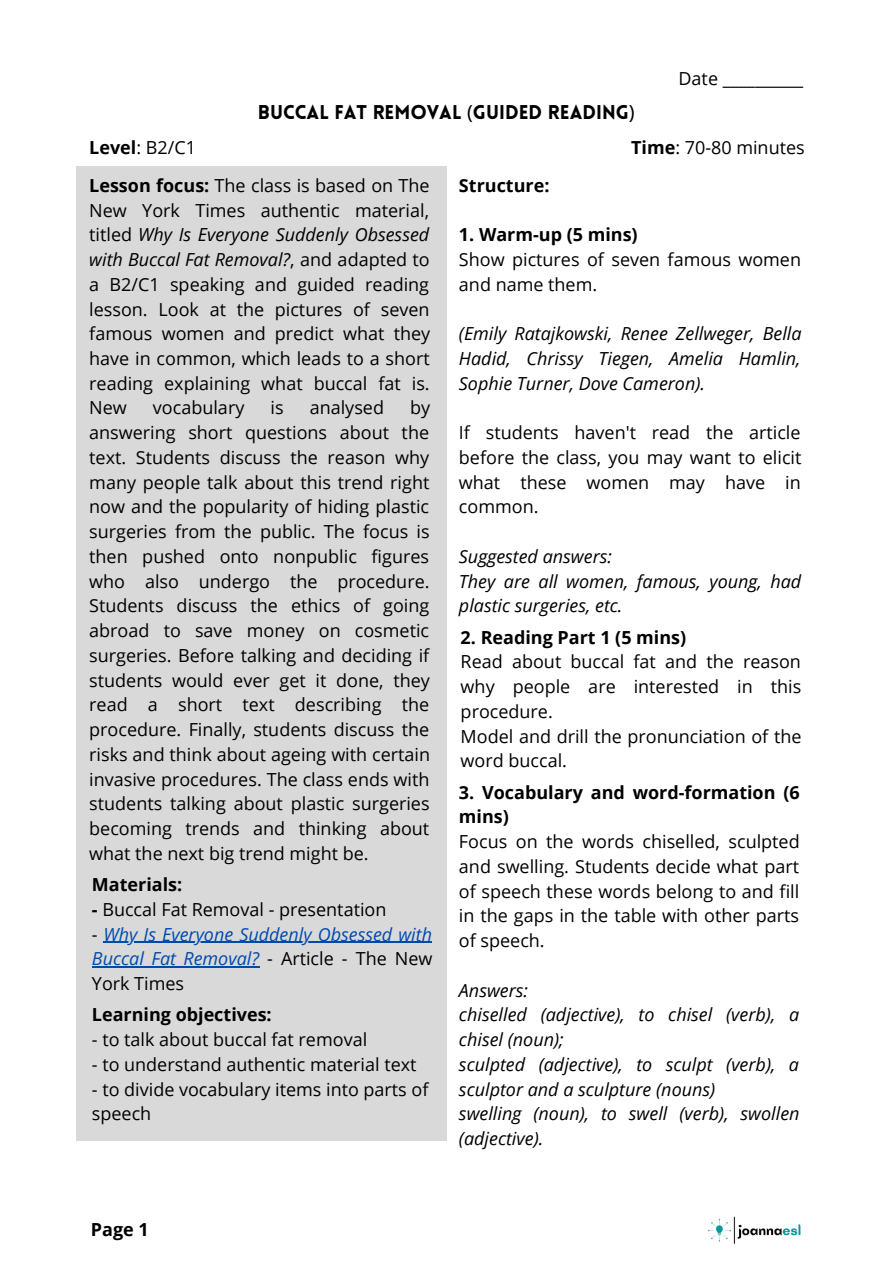
<style>
.page{position:relative;width:893px;height:1264px;background:#fff}
.page>*{position:absolute;margin:0;border:0;box-sizing:border-box;transform-origin:0 0}
.t1{font:900 19.5px "Lovelo";color:#000}
.t2{font:18px/24.8px "Open Sans";color:#000;text-align:justify}
.t3{font:italic 18px/24.8px "Open Sans";color:#000}
.t4{font:700 18px/24.8px "Open Sans";color:#000}
.t5{font:italic 18px/24.8px "Open Sans";color:#004aad;text-align:justify}
.s1{font-family:"Noto Sans";font-weight:400}
.s2{font-weight:700}
.s3{font-style:italic}
.s4{font-style:normal;color:#000}
</style>
<div class="page">
<div style="left:76px;top:167px;width:370px;height:973px;background:#d9d9d9"></div>
<img style="left:708px;top:1216px;width:93px;height:28px">
<hr style="left:103px;top:941px;width:329px;height:1px;background:#004aad">
<hr style="left:92px;top:966px;width:167px;height:1px;background:#004aad">
<p class="t2" style="left:678px;top:66px;width:126px">Date __________</p>
<p class="t1" style="left:258px;top:104px;width:378px">BUCCAL FAT REMOVAL <span class="s1">(</span>GUIDED READING<span class="s1">)</span></p>
<p class="t2" style="left:631px;top:134px;width:175px"><span class="s2">Time</span>: 70-80 minutes</p>
<p class="t2" style="left:89px;top:172px;width:342px"><span class="s2">Lesson focus:</span> The class is based on The New York Times authentic material, titled <span class="s3">Why Is Everyone Suddenly Obsessed with Buccal Fat Removal?</span>, and adapted to a B2/C1 speaking and guided reading lesson. Look at the pictures of seven famous women and predict what they have in common, which leads to a short reading explaining what buccal fat is.<br>New</p>
<p class="t2" style="left:89px;top:134px;width:108px"><span class="s2">Level</span>: B2/C1</p>
<p class="t4" style="left:459px;top:172px;width:92px">Structure:</p>
<p class="t4" style="left:459px;top:222px;width:180px">1. Warm-up (5 mins)</p>
<p class="t2" style="left:459px;top:247px;width:343px">Show pictures of seven famous women and name them.</p>
<p class="t3" style="left:459px;top:321px;width:344px;text-align:justify">(Emily Ratajkowski, Renee Zellweger, Bella Hadid, Chrissy Tiegen, Amelia Hamlin, Sophie Turner, Dove Cameron).</p>
<p class="t2" style="left:459px;top:420px;width:344px">If students haven't read the article before the class, you may want to elicit what these women may have in common.</p>
<p class="t3" style="left:459px;top:543px;width:344px">Suggested answers:<br>They are all women, famous, young, had plastic surgeries, etc.</p>
<p class="t4" style="left:460px;top:624px;width:227px">2. Reading Part 1 (5 mins)</p>
<p class="t2" style="left:460px;top:649px;width:342px;text-align:left">Read about buccal fat and the reason why people are interested in this procedure.<br>Model and drill the pronunciation of the word buccal.</p>
<p class="t4" style="left:459px;top:779px;width:342px">3. Vocabulary and word-formation (6 mins)</p>
<p class="t2" style="left:459px;top:828px;width:342px">Focus on the words chiselled, sculpted and swelling. Students decide what part of speech these words belong to and fill in the gaps in the table with other parts of speech.</p>
<p class="t3" style="left:459px;top:977px;width:342px">Answers:<br>chiselled (adjective), to chisel (verb), a chisel (noun);<br>sculpted (adjective), to sculpt (verb), a sculptor and a sculpture (nouns)<br>swelling (noun), to swell (verb), swollen (adjective).</p>
<p class="t2" style="left:89px;top:395px;width:342px;text-indent:321px">by answering short questions about the text. Students discuss the reason why many people talk about this trend right now and the popularity of hiding plastic surgeries from the public. The focus is then pushed onto nonpublic figures who also undergo the procedure.<br>Students discuss the ethics of going abroad to save money on cosmetic surgeries. Before talking and deciding if students would ever get it done, they read a short text describing the procedure. Finally, students discuss the risks and think about ageing with certain invasive procedures. The class ends with students talking about plastic surgeries becoming trends and thinking about what the next big trend might be.</p>
<p class="t4" style="left:92px;top:871px;width:92px">Materials:</p>
<p class="t2" style="left:92px;top:896px;width:296px"><span class="s2">-</span> Buccal Fat Removal - presentation</p>
<p class="t5" style="left:92px;top:921px;width:342px"><span class="s4">-</span> Why Is Everyone Suddenly Obsessed with Buccal Fat Removal? <span class="s4">- Article - The New York Times</span></p>
<p class="t4" style="left:92px;top:1001px;width:181px">Learning objectives:</p>
<p class="t2" style="left:92px;top:1026px;width:277px">- to talk about buccal fat removal</p>
<p class="t2" style="left:92px;top:1051px;width:326px">- to understand authentic material text</p>
<p class="t2" style="left:92px;top:1076px;width:338px">- to divide vocabulary items into parts of speech</p>
<p class="t2" style="left:153px;top:395px;width:93px">vocabulary</p>
<p class="t2" style="left:270px;top:395px;width:15px">is</p>
<p class="t2" style="left:310px;top:395px;width:76px">analysed</p>
<p class="t4" style="left:91px;top:1216px;width:59px">Page 1</p>
</div>
